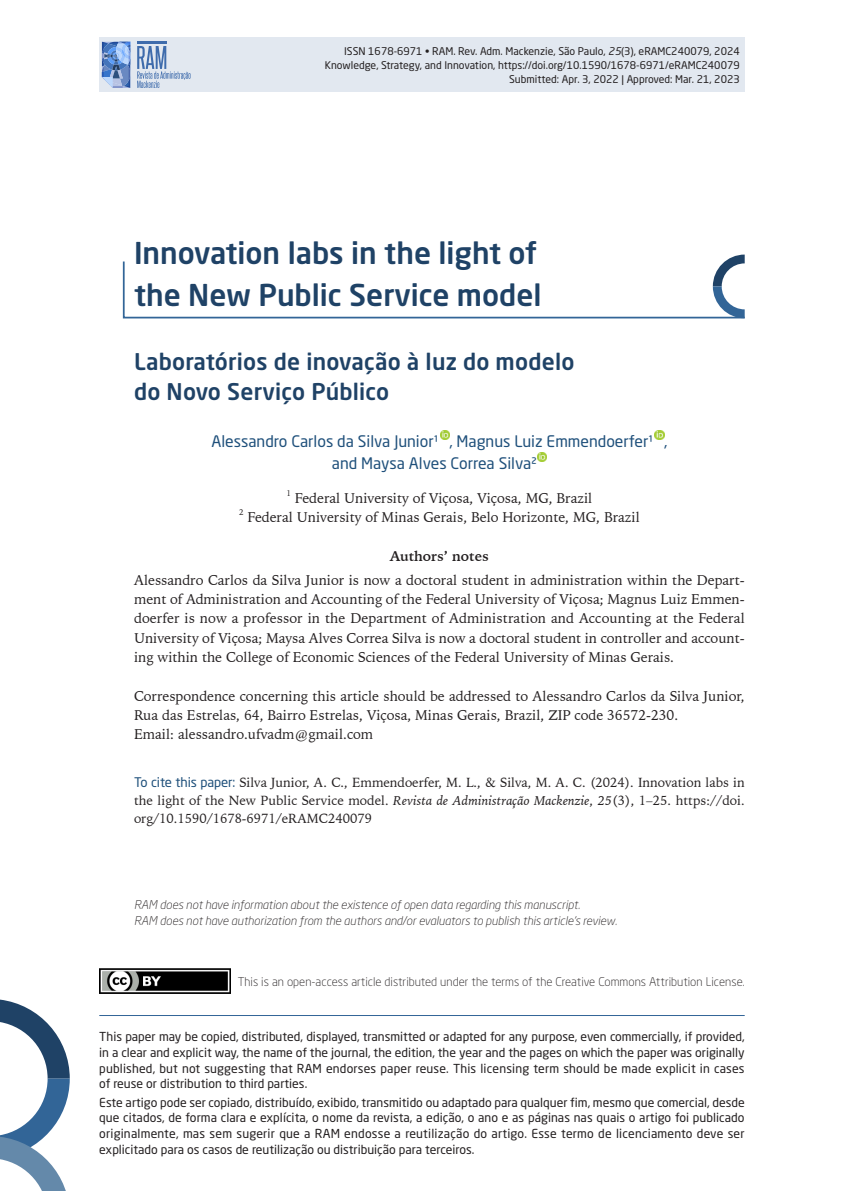
<style>
.page{position:relative;width:844px;height:1191px;background:#fff}
.page>*{position:absolute;margin:0;border:0;box-sizing:border-box;transform-origin:0 0}
.t1{font:500 29.75px/42px "Neo Sans Std";color:#1f4266}
.t2{font:500 22.75px/29.8px "Neo Sans Std";letter-spacing:.01em;color:#1f4266}
.t3{font:15.75px/21.9px "Neo Sans Std";color:#1f507b}
.t4{font:14px/19.2px "Iowan Old Style BT";color:#231f20;text-align:justify}
.t5{font:700 14px "Iowan Old Style BT";color:#231f20}
.t6{font:13.12px/18.4px "Iowan Old Style BT";color:#231f20;text-align:justify}
.t7{font:12.25px/15.8px "Neo Sans Std";color:#231f20;text-align:justify}
.t8{font:italic 300 11.9px/16.8px "Neo Sans Std";color:#231f20}
.t9{font:300 11.9px "Neo Sans Std";color:#231f20}
.t10{font:10.5px/14px "Neo Sans Std";color:#231f20;text-align:right}
.t11{font:8.05px "Iowan Old Style BT";color:#231f20}
.s1{font-style:italic}
.s2{font-family:"Neo Sans Std";color:#1f507b}
</style>
<div class="page">
<svg style="left:0;top:999px;width:70px;height:192px"></svg>
<hr style="left:99px;top:1015px;width:645px;height:1px;background:#326597">
<img style="left:99px;top:969px;width:131px;height:24px">
<svg style="left:122px;top:254px;width:623px;height:65px"></svg>
<div style="left:99px;top:37px;width:645px;height:55px;background:#e2e8f0"></div>
<svg style="left:102px;top:42px;width:28px;height:46px"></svg>
<svg style="left:137px;top:46px;width:53px;height:42px"></svg>
<hr style="left:137px;top:42px;width:29px;height:2px;background:#3f6cac">
<svg style="left:440px;top:430px;width:9px;height:10px"></svg>
<svg style="left:654px;top:430px;width:9px;height:10px"></svg>
<svg style="left:537px;top:452px;width:9px;height:9px"></svg>
<p class="t10" style="left:324px;top:44px;width:416px">ISSN 1678-6971 • RAM. Rev. Adm. Mackenzie, São Paulo, <span class="s1">25</span>(3), eRAMC240079, 2024<br>Knowledge, Strategy, and Innovation, https://doi.org/10.1590/1678-6971/eRAMC240079<br>Submitted: Apr. 3, 2022 | Approved: Mar. 21, 2023</p>
<h1 class="t1" style="left:134px;top:232px;width:409px">Innovation labs in the light of the New Public Service model</h1>
<h2 class="t2" style="left:134px;top:347px;width:442px">Laboratórios de inovação à luz do modelo do Novo Serviço Público</h2>
<p class="t3" style="left:332px;top:430px;width:337px;text-indent:-120px">Alessandro Carlos da Silva Junior¹ , Magnus Luiz Emmendoerfer¹ , and Maysa Alves Correa Silva²</p>
<p class="t11" style="left:286px;top:488px;width:6px">1</p>
<p class="t4" style="left:295px;top:488px;width:299px">Federal University of Viçosa, Viçosa, MG, Brazil</p>
<p class="t11" style="left:239px;top:507px;width:6px">2</p>
<p class="t4" style="left:247px;top:507px;width:394px">Federal University of Minas Gerais, Belo Horizonte, MG, Brazil</p>
<p class="t5" style="left:390px;top:547px;width:100px">Authors’ notes</p>
<p class="t4" style="left:134px;top:570px;width:612px">Alessandro Carlos da Silva Junior is now a doctoral student in administration within the Depart&shy;ment of Administration and Accounting of the Federal University of Viçosa; Magnus Luiz Emmen&shy;doerfer is now a professor in the Department of Administration and Accounting at the Federal University of Viçosa; Maysa Alves Correa Silva is now a doctoral student in controller and account&shy;ing within the College of Economic Sciences of the Federal University of Minas Gerais.</p>
<p class="t4" style="left:134px;top:686px;width:612px;text-align:left">Correspondence concerning this article should be addressed to Alessandro Carlos da Silva Junior,<br>Rua das Estrelas, 64, Bairro Estrelas, Viçosa, Minas Gerais, Brazil, ZIP code 36572-230.<br>Email: alessandro.ufvadm@gmail.com</p>
<p class="t6" style="left:134px;top:772px;width:612px"><span class="s2">To cite this paper:</span> Silva Junior, A. C., Emmendoerfer, M. L., &amp; Silva, M. A. C. (2024). Innovation labs in the light of the New Public Service model. <span class="s1">Revista de Administração Mackenzie</span>, <span class="s1">25</span>(3), 1–25. https://doi. org/10.1590/1678-6971/eRAMC240079</p>
<p class="t8" style="left:134px;top:895px;width:484px">RAM does not have information about the existence of open data regarding this manuscript.<br>RAM does not have authorization from the authors and/or evaluators to publish this article’s review.</p>
<p class="t9" style="left:238px;top:975px;width:508px">This is an open-access article distributed under the terms of the Creative Commons Attribution License.</p>
<p class="t7" style="left:99px;top:1028px;width:646px">This paper may be copied, distributed, displayed, transmitted or adapted for any purpose, even commercially, if provided, in a clear and explicit way, the name of the journal, the edition, the year and the pages on which the paper was originally published, but not suggesting that RAM endorses paper reuse. This licensing term should be made explicit in cases of reuse or distribution to third parties.</p>
<p class="t7" style="left:99px;top:1094px;width:646px">Este artigo pode ser copiado, distribuído, exibido, transmitido ou adaptado para qualquer fim, mesmo que comercial, desde que citados, de forma clara e explícita, o nome da revista, a edição, o ano e as páginas nas quais o artigo foi publicado originalmente, mas sem sugerir que a RAM endosse a reutilização do artigo. Esse termo de licenciamento deve ser explicitado para os casos de reutilização ou distribuição para terceiros.</p>
</div>
